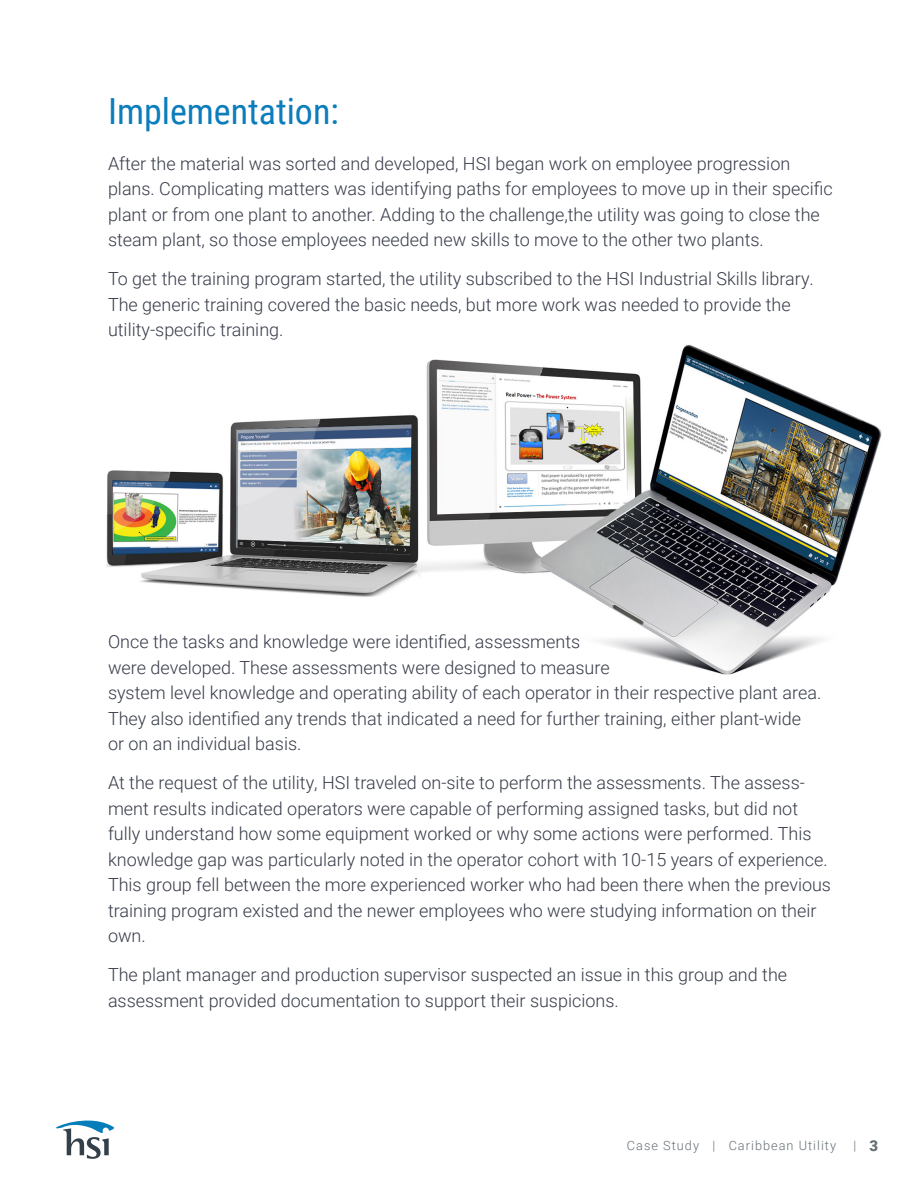
<style>
.page{position:relative;width:918px;height:1188px;background:#fff}
.page>*{position:absolute;margin:0;border:0;box-sizing:border-box;transform-origin:0 0}
.Subject_Headline{font:36px "Roboto Condensed";color:#0b7dbb}
.Text{font:300 18px/25.5px "Roboto";color:#363b48}
.t1{font:300 12.75px "Roboto";letter-spacing:.08em;color:#646f74}
.s1{font-weight:900;font-size:15px}
</style>
<div class="page">
<svg style="left:56px;top:1120px;width:59px;height:39px"></svg>
<img style="left:106px;top:344px;width:776px;height:331px">
<p class="Subject_Headline" style="left:108px;top:86px;width:232px">Implementation:</p>
<p class="Text" style="left:108px;top:150px;width:726px">After the material was sorted and developed, HSI began work on employee progression plans. Complicating matters was identifying paths for employees to move up in their specific plant or from one plant to another. Adding to the challenge,the utility was going to close the steam plant, so those employees needed new skills to move to the other two plants.</p>
<p class="Text" style="left:108px;top:266px;width:707px">To get the training program started, the utility subscribed to the HSI Industrial Skills library.<br>The generic training covered the basic needs, but more work was needed to provide the utility-specific training.</p>
<p class="Text" style="left:108px;top:629px;width:715px">Once the tasks and knowledge were identified, assessments<br>were developed. These assessments were designed to measure<br>system level knowledge and operating ability of each operator in their respective plant area.<br>They also identified any trends that indicated a need for further training, either plant-wide or on an individual basis.</p>
<p class="Text" style="left:108px;top:770px;width:725px">At the request of the utility, HSI traveled on-site to perform the assessments. The assess&shy;ment results indicated operators were capable of performing assigned tasks, but did not fully understand how some equipment worked or why some actions were performed. This knowledge gap was particularly noted in the operator cohort with 10-15 years of experience.<br>This group fell between the more experienced worker who had been there when the previous training program existed and the newer employees who were studying information on their own.</p>
<p class="Text" style="left:108px;top:962px;width:681px">The plant manager and production supervisor suspected an issue in this group and the assessment provided documentation to support their suspicions.</p>
<p class="t1" style="left:627px;top:1136px;width:211px">Case Study | Caribbean Utility</p>
<p class="t1" style="left:854px;top:1136px;width:26px">| <span class="s1">3</span></p>
</div>
